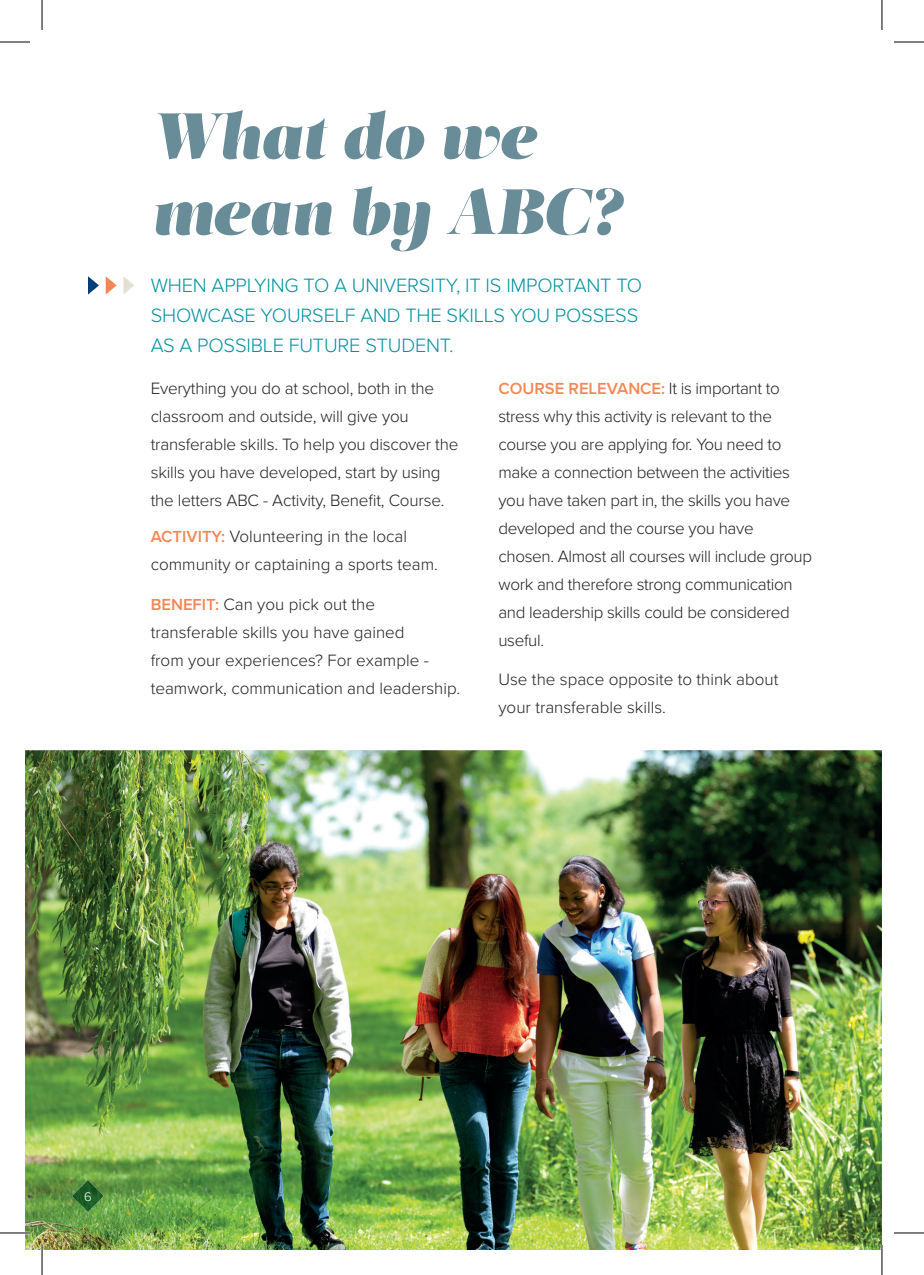
<style>
.page{position:relative;width:924px;height:1275px;background:#fff}
.page>*{position:absolute;margin:0;border:0;box-sizing:border-box;transform-origin:0 0}
.t1{font:64px/76px "Salome Italic 0 wt";letter-spacing:-.01em;color:#698d98}
.t2{font:300 20px/30px "Proxima Nova";letter-spacing:-.01em;color:#0092a0}
.t3{font:300 17px/28px "Proxima Nova";letter-spacing:-.01em;color:#231f20}
.t4{font:600 16.6px "Proxima Nova";color:#f58653}
.t5{font:300 13px "Proxima Nova";color:#fff}
.s1{font-weight:600;font-size:16.6px;color:#f58653}
.s2{font-weight:300;font-size:17px;color:#231f20}
</style>
<div class="page">
<img style="left:25px;top:750px;width:856px;height:500px">
<img style="left:72px;top:1180px;width:32px;height:32px">
<svg style="left:123px;top:276px;width:11px;height:18px"></svg>
<svg style="left:106px;top:276px;width:11px;height:18px"></svg>
<svg style="left:88px;top:276px;width:11px;height:18px"></svg>
<hr style="left:0;top:1231px;width:30px;height:3px;background:#fff">
<hr style="left:41px;top:1245px;width:2px;height:30px;background:#fff">
<hr style="left:880px;top:1245px;width:2px;height:30px;background:#fff">
<hr style="left:0;top:42px;width:30px;height:1px;background:#000">
<hr style="left:893px;top:42px;width:30px;height:1px;background:#000">
<hr style="left:0;top:1232px;width:30px;height:1px;background:#000">
<hr style="left:893px;top:1232px;width:30px;height:1px;background:#000">
<hr style="left:42px;top:0;width:1px;height:30px;background:#000">
<hr style="left:42px;top:1245px;width:1px;height:30px;background:#000">
<hr style="left:881px;top:0;width:1px;height:30px;background:#000">
<hr style="left:881px;top:1245px;width:1px;height:30px;background:#000">
<h1 class="t1" style="left:151px;top:97px;width:471px">What do we mean by ABC?</h1>
<p class="t2" style="left:151px;top:271px;width:492px">WHEN APPLYING TO A UNIVERSITY, IT IS IMPORTANT TO<br>SHOWCASE YOURSELF AND THE SKILLS YOU POSSESS<br>AS A POSSIBLE FUTURE STUDENT.</p>
<p class="t3" style="left:151px;top:375px;width:309px">Everything you do at school, both in the classroom and outside, will give you transferable skills. To help you discover the skills you have developed, start by using the letters ABC - Activity, Benefit, Course.</p>
<p class="t3" style="left:151px;top:523px;width:288px"><span class="s1">ACTIVITY:</span> Volunteering in the local community or captaining a sports team.</p>
<p class="t3" style="left:151px;top:590px;width:311px"><span class="s1">BENEFIT:</span> Can you pick out the transferable skills you have gained<br>from your experiences? For example - teamwork, communication and leadership.</p>
<p class="t4" style="left:498px;top:376px;width:283px">COURSE RELEVANCE: <span class="s2">It is important to</span></p>
<p class="t3" style="left:498px;top:403px;width:315px">stress why this activity is relevant to the course you are applying for. You need to make a connection between the activities you have taken part in, the skills you have developed and the course you have chosen. Almost all courses will include group work and therefore strong communication and leadership skills could be considered useful.</p>
<p class="t3" style="left:498px;top:666px;width:281px">Use the space opposite to think about your transferable skills.</p>
<p class="t5" style="left:84px;top:1189px;width:9px">6</p>
</div>
